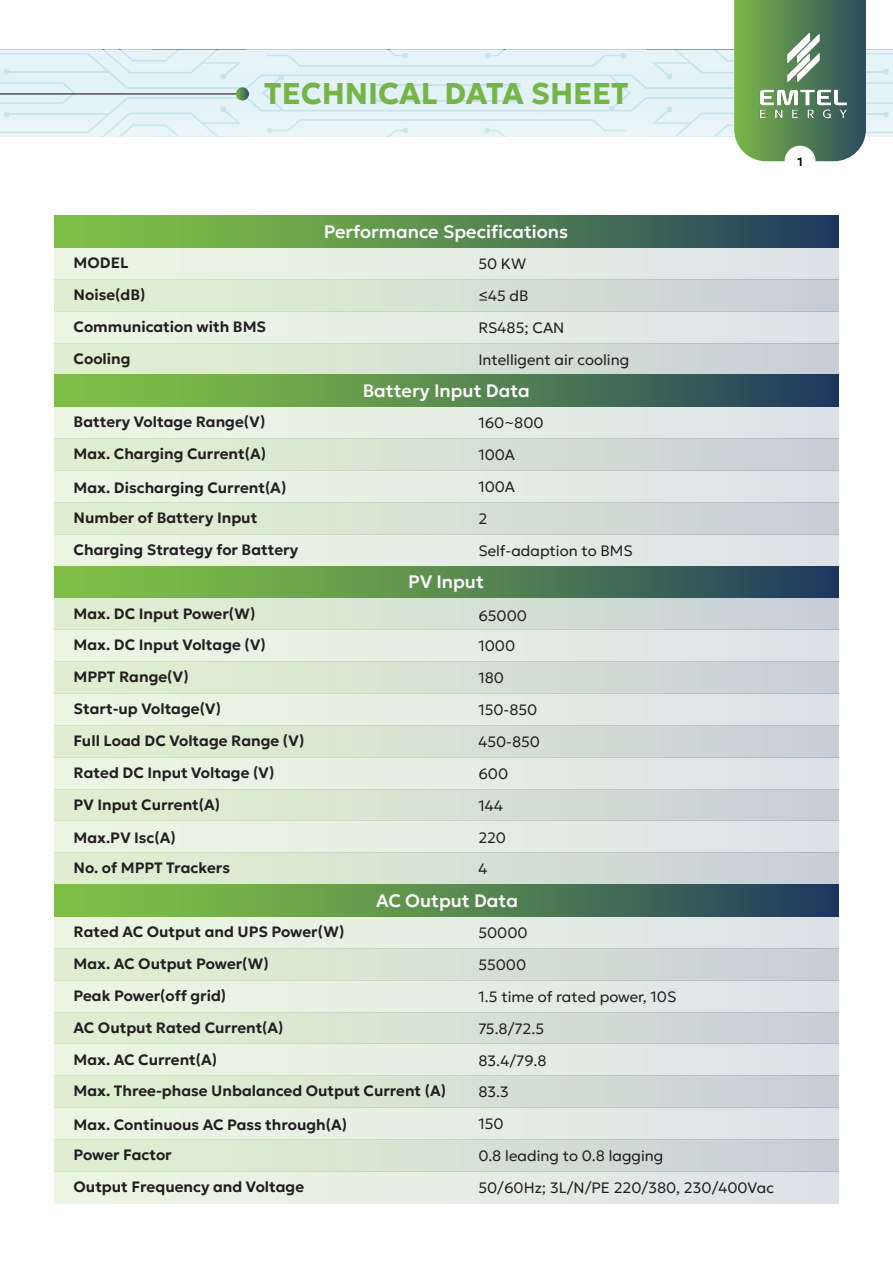
<style>
.page{position:relative;width:893px;height:1263px;background:#fff}
.page>*{position:absolute;margin:0;border:0;box-sizing:border-box;transform-origin:0 0}
.t1{font:700 30px "Geologica";color:#76b448}
.t2{font:500 18px "Geologica";color:#fff}
.t3{font:600 15px "Geologica";color:#231f20}
.t4{font:300 15px "Geologica";color:#231f20}
.t5{font:600 12px "Geologica";color:#000}
</style>
<div class="page">
<div style="left:54px;top:248px;width:785px;height:31px;background:#e6eee4"></div>
<div style="left:54px;top:216px;width:785px;height:32px;background:linear-gradient(to right,#89ce44,#24405e)"></div>
<div style="left:54px;top:279px;width:785px;height:32px;background:linear-gradient(to right,#e1f2d0,#c8cfd7)"></div>
<div style="left:54px;top:311px;width:785px;height:32px;background:#e6eee4"></div>
<div style="left:54px;top:343px;width:785px;height:32px;background:linear-gradient(to right,#e1f2d0,#c8cfd7)"></div>
<div style="left:54px;top:407px;width:785px;height:32px;background:#e6eee4"></div>
<div style="left:54px;top:439px;width:785px;height:31px;background:linear-gradient(to right,#e1f2d0,#c8cfd7)"></div>
<div style="left:54px;top:534px;width:785px;height:32px;background:#e6eee4"></div>
<div style="left:54px;top:470px;width:785px;height:32px;background:#e6eee4"></div>
<div style="left:54px;top:502px;width:785px;height:32px;background:linear-gradient(to right,#e1f2d0,#c8cfd7)"></div>
<div style="left:54px;top:598px;width:785px;height:32px;background:linear-gradient(to right,#e1f2d0,#c8cfd7)"></div>
<div style="left:54px;top:375px;width:785px;height:32px;background:linear-gradient(to right,#89ce44,#24405e)"></div>
<div style="left:54px;top:630px;width:785px;height:32px;background:#e6eee4"></div>
<div style="left:54px;top:566px;width:785px;height:32px;background:linear-gradient(to right,#89ce44,#24405e)"></div>
<div style="left:54px;top:662px;width:785px;height:31px;background:linear-gradient(to right,#e1f2d0,#c8cfd7)"></div>
<div style="left:54px;top:693px;width:785px;height:32px;background:#e6eee4"></div>
<div style="left:54px;top:725px;width:785px;height:32px;background:linear-gradient(to right,#e1f2d0,#c8cfd7)"></div>
<div style="left:54px;top:757px;width:785px;height:32px;background:#e6eee4"></div>
<div style="left:54px;top:789px;width:785px;height:32px;background:linear-gradient(to right,#e1f2d0,#c8cfd7)"></div>
<div style="left:54px;top:821px;width:785px;height:32px;background:#e6eee4"></div>
<div style="left:54px;top:853px;width:785px;height:32px;background:linear-gradient(to right,#e1f2d0,#c8cfd7)"></div>
<div style="left:54px;top:916px;width:785px;height:32px;background:#e6eee4"></div>
<div style="left:54px;top:885px;width:785px;height:31px;background:linear-gradient(to right,#89ce44,#24405e)"></div>
<div style="left:54px;top:948px;width:785px;height:32px;background:linear-gradient(to right,#e1f2d0,#c8cfd7)"></div>
<div style="left:54px;top:980px;width:785px;height:32px;background:#e6eee4"></div>
<div style="left:54px;top:1012px;width:785px;height:32px;background:linear-gradient(to right,#e1f2d0,#c8cfd7)"></div>
<div style="left:54px;top:1044px;width:785px;height:32px;background:#e6eee4"></div>
<div style="left:54px;top:1076px;width:785px;height:32px;background:linear-gradient(to right,#e1f2d0,#c8cfd7)"></div>
<div style="left:54px;top:1108px;width:785px;height:31px;background:#e6eee4"></div>
<div style="left:54px;top:1139px;width:785px;height:32px;background:linear-gradient(to right,#e1f2d0,#c8cfd7)"></div>
<div style="left:54px;top:1171px;width:785px;height:32px;background:#e6eee4"></div>
<svg style="left:0;top:0;width:893px;height:161px"></svg>
<img style="left:747px;top:18px;width:106px;height:119px">
<div style="left:784px;top:146px;width:31px;height:31px;background:#fff;border-radius:50%"></div>
<h1 class="t1" style="left:264px;top:67px;width:366px">TECHNICAL DATA SHEET</h1>
<p class="t2" style="left:324px;top:216px;width:246px">Performance Specifications</p>
<p class="t3" style="left:74px;top:250px;width:56px">MODEL</p>
<p class="t4" style="left:478px;top:251px;width:50px">50 KW</p>
<p class="t3" style="left:74px;top:281px;width:73px">Noise(dB)</p>
<p class="t4" style="left:478px;top:283px;width:52px">≤45 dB</p>
<p class="t3" style="left:74px;top:313px;width:194px">Communication with BMS</p>
<p class="t4" style="left:478px;top:315px;width:88px">RS485; CAN</p>
<p class="t3" style="left:74px;top:345px;width:59px">Cooling</p>
<p class="t4" style="left:478px;top:346px;width:152px">Intelligent air cooling</p>
<p class="t2" style="left:363px;top:375px;width:169px">Battery Input Data</p>
<p class="t3" style="left:74px;top:409px;width:193px">Battery Voltage Range(V)</p>
<p class="t4" style="left:478px;top:410px;width:67px">160~800</p>
<p class="t3" style="left:74px;top:441px;width:194px">Max. Charging Current(A)</p>
<p class="t4" style="left:478px;top:442px;width:38px">100A</p>
<p class="t3" style="left:74px;top:474px;width:214px">Max. Discharging Current(A)</p>
<p class="t4" style="left:478px;top:474px;width:38px">100A</p>
<p class="t3" style="left:74px;top:504px;width:185px">Number of Battery Input</p>
<p class="t4" style="left:478px;top:506px;width:10px">2</p>
<p class="t3" style="left:74px;top:536px;width:226px">Charging Strategy for Battery</p>
<p class="t4" style="left:478px;top:538px;width:156px">Self-adaption to BMS</p>
<p class="t2" style="left:408px;top:566px;width:77px">PV Input</p>
<p class="t3" style="left:74px;top:600px;width:183px">Max. DC Input Power(W)</p>
<p class="t4" style="left:478px;top:603px;width:50px">65000</p>
<p class="t3" style="left:74px;top:632px;width:194px">Max. DC Input Voltage (V)</p>
<p class="t4" style="left:478px;top:633px;width:38px">1000</p>
<p class="t3" style="left:74px;top:664px;width:117px">MPPT Range(V)</p>
<p class="t4" style="left:478px;top:665px;width:27px">180</p>
<p class="t3" style="left:74px;top:696px;width:149px">Start-up Voltage(V)</p>
<p class="t4" style="left:478px;top:697px;width:61px">150-850</p>
<p class="t3" style="left:74px;top:727px;width:232px">Full Load DC Voltage Range (V)</p>
<p class="t4" style="left:478px;top:729px;width:63px">450-850</p>
<p class="t3" style="left:74px;top:759px;width:202px">Rated DC Input Voltage (V)</p>
<p class="t4" style="left:478px;top:761px;width:31px">600</p>
<p class="t3" style="left:74px;top:791px;width:148px">PV Input Current(A)</p>
<p class="t4" style="left:478px;top:792px;width:26px">144</p>
<p class="t3" style="left:74px;top:824px;width:104px">Max.PV Isc(A)</p>
<p class="t4" style="left:478px;top:824px;width:29px">220</p>
<p class="t3" style="left:74px;top:855px;width:158px">No. of MPPT Trackers</p>
<p class="t4" style="left:478px;top:856px;width:11px">4</p>
<p class="t2" style="left:376px;top:885px;width:144px">AC Output Data</p>
<p class="t3" style="left:74px;top:919px;width:272px">Rated AC Output and UPS Power(W)</p>
<p class="t4" style="left:478px;top:920px;width:51px">50000</p>
<p class="t3" style="left:74px;top:950px;width:197px">Max. AC Output Power(W)</p>
<p class="t4" style="left:478px;top:952px;width:49px">55000</p>
<p class="t3" style="left:74px;top:982px;width:154px">Peak Power(off grid)</p>
<p class="t4" style="left:478px;top:983px;width:200px">1.5 time of rated power, 10S</p>
<p class="t3" style="left:74px;top:1014px;width:212px">AC Output Rated Current(A)</p>
<p class="t4" style="left:478px;top:1015px;width:68px">75.8/72.5</p>
<p class="t3" style="left:74px;top:1046px;width:145px">Max. AC Current(A)</p>
<p class="t4" style="left:478px;top:1047px;width:70px">83.4/79.8</p>
<p class="t3" style="left:74px;top:1078px;width:374px">Max. Three-phase Unbalanced Output Current (A)</p>
<p class="t4" style="left:478px;top:1079px;width:32px">83.3</p>
<p class="t3" style="left:74px;top:1111px;width:275px">Max. Continuous AC Pass through(A)</p>
<p class="t4" style="left:478px;top:1111px;width:27px">150</p>
<p class="t3" style="left:74px;top:1141px;width:100px">Power Factor</p>
<p class="t4" style="left:478px;top:1143px;width:187px">0.8 leading to 0.8 lagging</p>
<p class="t3" style="left:74px;top:1173px;width:232px">Output Frequency and Voltage</p>
<p class="t4" style="left:478px;top:1175px;width:297px">50/60Hz; 3L/N/PE 220/380, 230/400Vac</p>
<p class="t5" style="left:797px;top:151px;width:7px">1</p>
</div>
